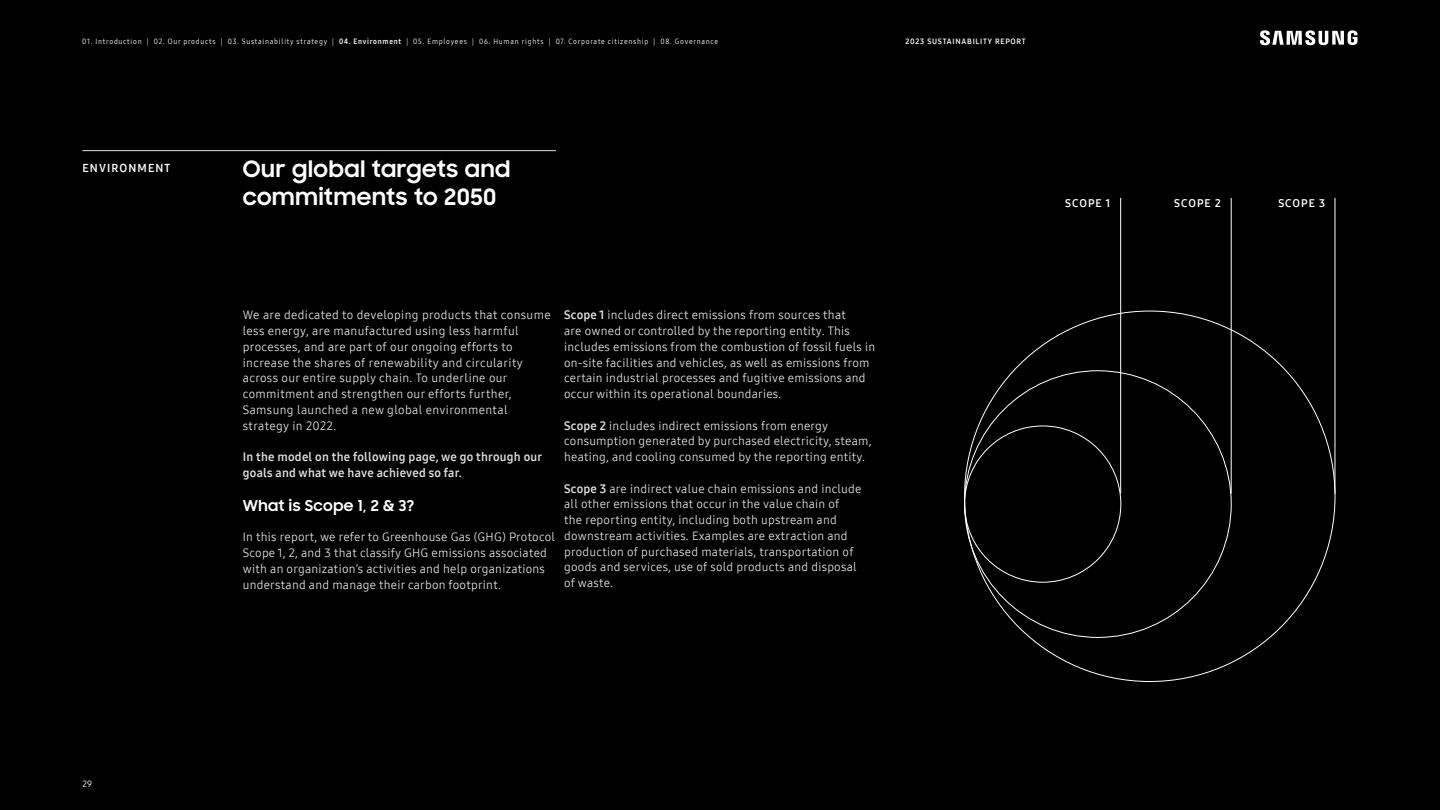
<style>
.page{position:relative;width:1440px;height:810px;background:#fff}
.page>*{position:absolute;margin:0;border:0;box-sizing:border-box;transform-origin:0 0}
.t1{font:700 22.5px/27.8px "Samsung Sharp Sans";letter-spacing:.03em;color:#fff}
.t2{font:700 15px "Samsung Sharp Sans";letter-spacing:.025em;color:#fff}
.t3{font:12px/15.8px "Samsung One 400";letter-spacing:.02em;color:#e0e0df}
.t4{font:12px/15.8px "Samsung One 700";letter-spacing:.02em;color:#e0e0df}
.t5{font:11.25px "Samsung One 700";letter-spacing:.1em;color:#fff}
.t6{font:10.88px "Samsung One 700";letter-spacing:.095em;color:#fff}
.t7{font:9px "Samsung One 400";color:#fff}
.t8{font:7.5px "Samsung One 400 C";letter-spacing:.1em;color:#fff}
.t9{font:7.5px "Samsung One 700";letter-spacing:.1em;color:#fff}
.s1{font-family:"Samsung One 700 C"}
.s2{font-family:"Samsung One 700"}
</style>
<div class="page">
<div style="left:1px;top:0;width:1439px;height:810px;background:#000"></div>
<svg style="left:1260px;top:30px;width:97px;height:15px"></svg>
<hr style="left:82px;top:150px;width:474px;height:1px;background:#e0e0df">
<hr style="left:1121px;top:198px;width:1px;height:296px;background:#fff">
<hr style="left:1231px;top:198px;width:1px;height:296px;background:#fff">
<hr style="left:1335px;top:198px;width:1px;height:296px;background:#fff">
<p class="t8" style="left:82px;top:36px;width:637px">01. Introduction | 02. Our products | 03. Sustainability strategy | <span class="s1">04. Environment</span> | 05. Employees | 06. Human rights | 07. Corporate citizenship | 08. Governance</p>
<p class="t9" style="left:906px;top:36px;width:122px">2023 SUSTAINABILITY REPORT</p>
<p class="t5" style="left:82px;top:161px;width:89px">ENVIRONMENT</p>
<h1 class="t1" style="left:243px;top:154px;width:269px">Our global targets and commitments to 2050</h1>
<p class="t3" style="left:243px;top:307px;width:309px">We are dedicated to developing products that consume less energy, are manufactured using less harmful processes, and are part of our ongoing efforts to increase the shares of renewability and circularity across our entire supply chain. To underline our commitment and strengthen our efforts further, Samsung launched a new global environmental strategy in 2022.</p>
<p class="t4" style="left:243px;top:449px;width:301px">In the model on the following page, we go through our goals and what we have achieved so far.</p>
<p class="t2" style="left:243px;top:495px;width:173px">What is Scope 1, 2 &amp; 3?</p>
<p class="t3" style="left:243px;top:529px;width:314px">In this report, we refer to Greenhouse Gas (GHG) Protocol Scope 1, 2, and 3 that classify GHG emissions associated with an organization’s activities and help organizations understand and manage their carbon footprint.</p>
<p class="t3" style="left:564px;top:307px;width:313px"><span class="s2">Scope 1</span> includes direct emissions from sources that<br>are owned or controlled by the reporting entity. This includes emissions from the combustion of fossil fuels in on-site facilities and vehicles, as well as emissions from certain industrial processes and fugitive emissions and occur within its operational boundaries.</p>
<p class="t3" style="left:564px;top:417px;width:309px"><span class="s2">Scope 2</span> includes indirect emissions from energy consumption generated by purchased electricity, steam, heating, and cooling consumed by the reporting entity.</p>
<p class="t3" style="left:564px;top:480px;width:299px"><span class="s2">Scope 3</span> are indirect value chain emissions and include all other emissions that occur in the value chain of<br>the reporting entity, including both upstream and downstream activities. Examples are extraction and production of purchased materials, transportation of goods and services, use of sold products and disposal of waste.</p>
<p class="t6" style="left:1065px;top:196px;width:46px">SCOPE 1</p>
<p class="t6" style="left:1174px;top:196px;width:48px">SCOPE 2</p>
<p class="t6" style="left:1278px;top:196px;width:48px">SCOPE 3</p>
<p class="t7" style="left:83px;top:778px;width:11px">29</p>
</div>
